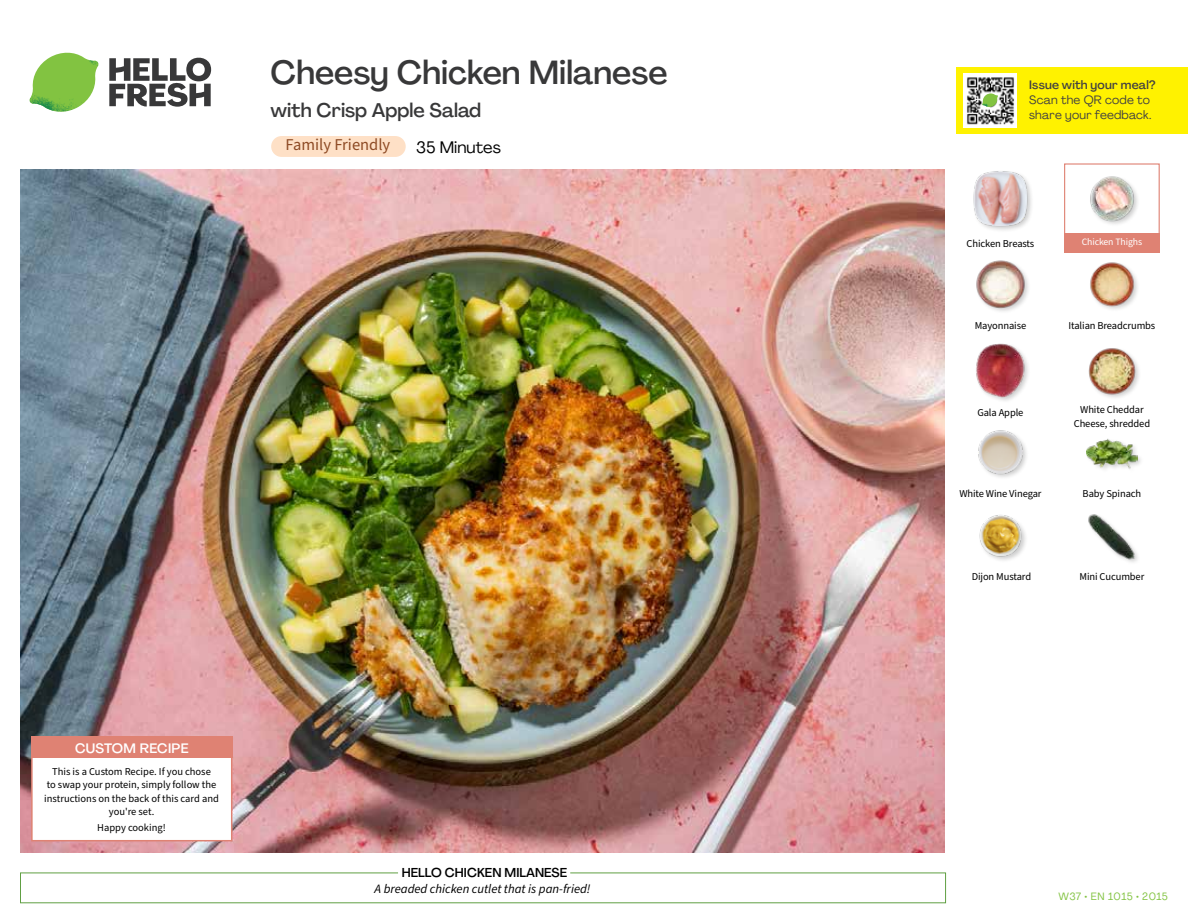
<style>
.page{position:relative;width:1188px;height:918px;background:#fff}
.page>*{position:absolute;margin:0;border:0;box-sizing:border-box;transform-origin:0 0}
.t1{font:500 33px "Agrandir";color:#383839}
.t2{font:500 19.5px "Agrandir";color:#383839}
.t3{font:16.5px "Source Sans Pro";color:#8e4b25}
.t4{font:16.5px "Agrandir";color:#000}
.t5{font:500 13.5px "Agrandir";letter-spacing:.02em;color:#fff}
.t6{font:italic 12.75px "Source Sans Pro";color:#000}
.t7{font:500 12.75px "Agrandir";color:#000}
.t8{font:12px/15px "Agrandir";letter-spacing:.02em;color:#414042}
.t9{font:500 12px "Agrandir";letter-spacing:.02em;color:#414042}
.t10{font:10.5px/13.5px "Source Sans Pro";letter-spacing:-.01em;color:#000;text-align:center}
.t11{font:10.5px "Agrandir";letter-spacing:.05em;color:#82c341}
.t12{font:9.75px "Source Sans Pro";letter-spacing:-.01em;color:#fff}
</style>
<div class="page">
<svg style="left:109px;top:57px;width:102px;height:50px"></svg>
<svg style="left:34px;top:53px;width:62px;height:40px"></svg>
<img style="left:67px;top:53px;width:32px;height:26px">
<img style="left:33px;top:75px;width:59px;height:11px">
<img style="left:29px;top:79px;width:61px;height:33px">
<img style="left:65px;top:86px;width:27px;height:25px">
<div style="left:20px;top:873px;width:926px;height:30px;border:1px solid #609f43"></div>
<div style="left:398px;top:865px;width:172px;height:15px;background:#fff"></div>
<img style="left:21px;top:170px;width:924px;height:682px">
<div style="left:271px;top:136px;width:135px;height:21px;background:#fee0c6;border-radius:10px"></div>
<img style="left:1088px;top:514px;width:50px;height:48px">
<img style="left:979px;top:515px;width:47px;height:46px">
<div style="left:1085px;top:438px;width:59px;height:37px;background:#000;opacity:.2"></div>
<img style="left:1087px;top:438px;width:50px;height:37px">
<img style="left:978px;top:430px;width:49px;height:48px">
<img style="left:1088px;top:348px;width:51px;height:50px">
<div style="left:975px;top:342px;width:56px;height:62px;background:#000;opacity:.2"></div>
<img style="left:975px;top:342px;width:54px;height:56px">
<img style="left:1090px;top:262px;width:48px;height:48px">
<img style="left:976px;top:260px;width:53px;height:51px">
<img style="left:1090px;top:176px;width:48px;height:48px">
<div style="left:973px;top:170px;width:61px;height:63px;background:#000;opacity:.2"></div>
<img style="left:973px;top:170px;width:56px;height:57px">
<div style="left:1064px;top:163px;width:96px;height:73px;border:1px solid #df8273"></div>
<div style="left:1064px;top:234px;width:96px;height:19px;background:#df8273"></div>
<div style="left:31px;top:737px;width:201px;height:104px;background:#fff;border:2px solid #df8273"></div>
<div style="left:31px;top:737px;width:202px;height:21px;background:#df8273"></div>
<div style="left:956px;top:67px;width:232px;height:67px;background:#fff200"></div>
<img style="left:964px;top:74px;width:52px;height:54px">
<svg style="left:982px;top:93px;width:16px;height:14px"></svg>
<h1 class="t1" style="left:271px;top:52px;width:399px">Cheesy Chicken Milanese</h1>
<h2 class="t2" style="left:271px;top:98px;width:212px">with Crisp Apple Salad</h2>
<h3 class="t3" style="left:286px;top:134px;width:106px">Family Friendly</h3>
<h3 class="t4" style="left:416px;top:137px;width:86px">35 Minutes</h3>
<p class="t5" style="left:75px;top:739px;width:115px">CUSTOM RECIPE</p>
<p class="t10" style="left:44px;top:765px;width:176px">This is a Custom Recipe. If you chose<br>to swap your protein, simply follow the instructions on the back of this card and you're set.</p>
<p class="t10" style="left:97px;top:821px;width:70px">Happy cooking!</p>
<p class="t7" style="left:402px;top:864px;width:167px">HELLO CHICKEN MILANESE</p>
<p class="t6" style="left:375px;top:880px;width:217px">A breaded chicken cutlet that is pan-fried!</p>
<p class="t9" style="left:1029px;top:77px;width:128px">Issue with your meal?</p>
<p class="t8" style="left:1029px;top:92px;width:124px">Scan the QR code to share your feedback.</p>
<p class="t10" style="left:967px;top:237px;width:69px">Chicken Breasts</p>
<p class="t10" style="left:975px;top:319px;width:53px">Mayonnaise</p>
<p class="t12" style="left:1082px;top:236px;width:62px">Chicken Thighs</p>
<p class="t10" style="left:1069px;top:319px;width:88px">Italian Breadcrumbs</p>
<p class="t10" style="left:977px;top:406px;width:48px">Gala Apple</p>
<p class="t10" style="left:1074px;top:403px;width:78px">White Cheddar<br>Cheese, shredded</p>
<p class="t10" style="left:959px;top:488px;width:84px">White Wine Vinegar</p>
<p class="t10" style="left:1083px;top:488px;width:60px">Baby Spinach</p>
<p class="t10" style="left:972px;top:570px;width:61px">Dijon Mustard</p>
<p class="t10" style="left:1080px;top:570px;width:66px">Mini Cucumber</p>
<p class="t11" style="left:1058px;top:890px;width:111px">W37 • EN 1015 • 2015</p>
</div>
